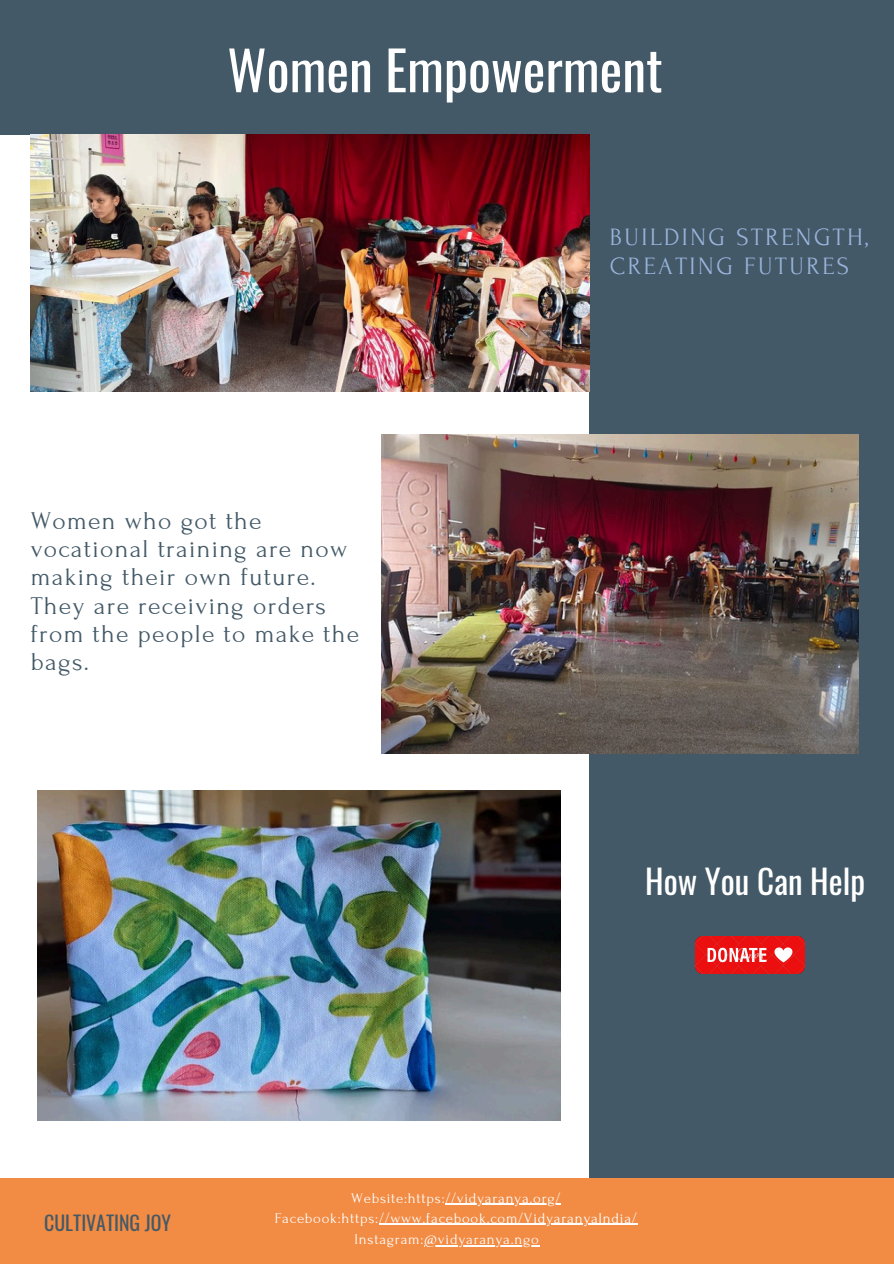
<style>
.page{position:relative;width:894px;height:1264px;background:#fff}
.page>*{position:absolute;margin:0;border:0;box-sizing:border-box;transform-origin:0 0}
.t1{font:54px "Oswald";color:#fff}
.t2{font:33.15px "Oswald";color:#fff}
.t3{font:25.5px/28.2px "Forum";letter-spacing:.05em;color:#435967}
.t4{font:24.9px/29.2px "Forum";letter-spacing:.1em;color:#9ab4dc}
.t5{font:19.8px "Oswald";color:#435967}
.t6{font:14.85px "Forum";letter-spacing:.05em;color:#fff}
</style>
<div class="page">
<div style="left:0;top:1177px;width:893px;height:86px;background:#f28b43"></div>
<div style="left:0;top:0;width:893px;height:134px;background:#435967"></div>
<div style="left:590px;top:135px;width:303px;height:1042px;background:#435967"></div>
<img style="left:695px;top:936px;width:108px;height:37px">
<img style="left:381px;top:434px;width:477px;height:319px">
<img style="left:31px;top:135px;width:558px;height:257px">
<img style="left:38px;top:790px;width:522px;height:330px">
<hr style="left:424px;top:1245px;width:115px;height:1px;background:#fff">
<hr style="left:379px;top:1223px;width:258px;height:1px;background:#fff">
<hr style="left:445px;top:1203px;width:116px;height:1px;background:#fff">
<h3 class="t1" style="left:227px;top:28px;width:437px">Women Empowerment</h3>
<p class="t3" style="left:31px;top:507px;width:330px">Women who got the vocational training are now making their own future.<br>They are receiving orders from the people to make the bags.</p>
<p class="t4" style="left:609px;top:222px;width:260px">BUILDING STRENGTH,<br>CREATING FUTURES</p>
<p class="t2" style="left:645px;top:855px;width:221px">How You Can Help</p>
<h4 class="t6" style="left:351px;top:1189px;width:211px">Website:https://vidyaranya.org/</h4>
<p class="t5" style="left:44px;top:1206px;width:128px">CULTIVATING JOY</p>
<p class="t6" style="left:275px;top:1209px;width:363px">Facebook:https://www.facebook.com/VidyaranyaIndia/</p>
<h2 class="t6" style="left:354px;top:1231px;width:186px">Instagram:@vidyaranya.ngo</h2>
</div>
